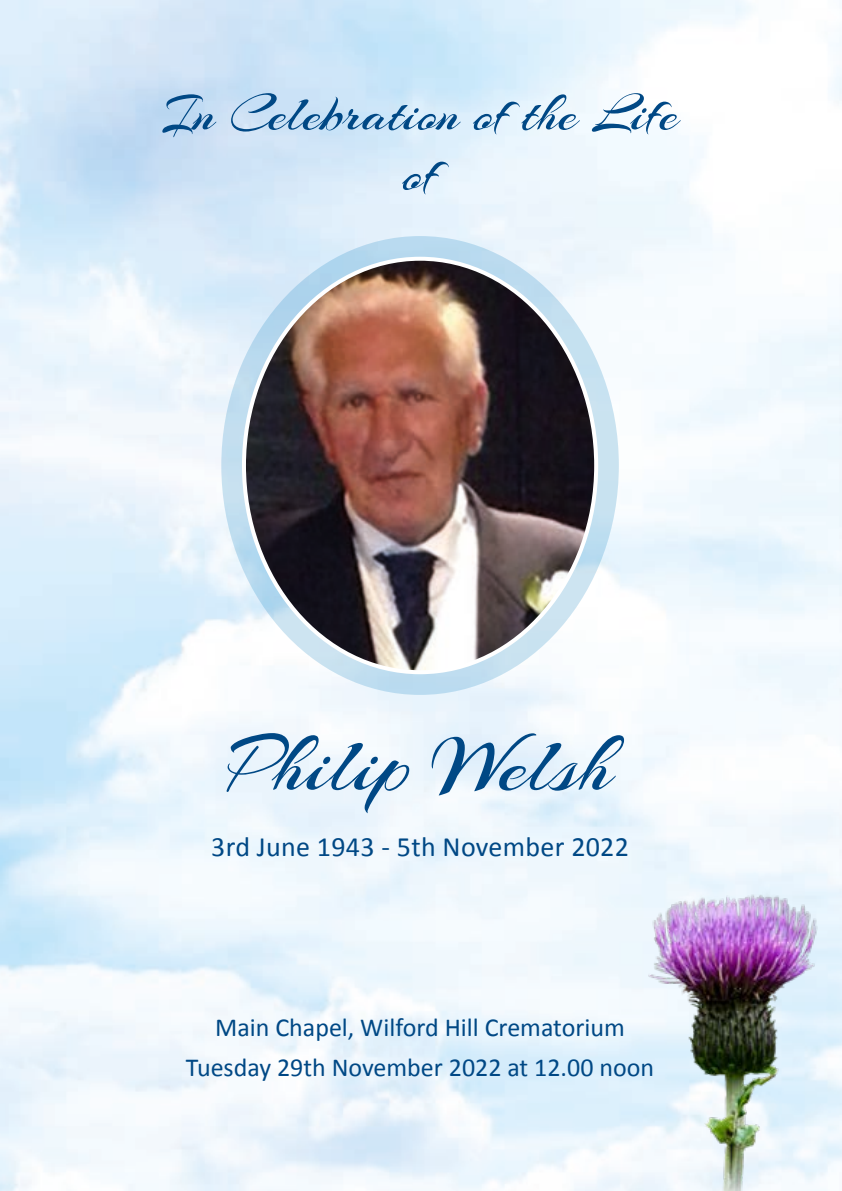
<style>
.page{position:relative;width:842px;height:1191px;background:#fff}
.page>*{position:absolute;margin:0;border:0;box-sizing:border-box;transform-origin:0 0}
.t1{font:84px "Arizonia";color:#004885}
.t2{font:54px/60px "Arizonia";color:#004885;text-align:center}
.t3{font:28px "Calibri";letter-spacing:.01em;color:#004885}
.t4{font:26px/40px "Calibri";color:#004885;text-align:center}
</style>
<div class="page">
<img style="left:499px;top:815px;width:343px;height:376px">
<svg style="left:221px;top:236px;width:398px;height:459px;background:#c2def0"></svg>
<img style="left:244px;top:259px;width:352px;height:413px">
<h2 class="t2" style="left:162px;top:84px;width:518px">In Celebration of the Life of</h2>
<h1 class="t1" style="left:228px;top:713px;width:386px">Philip Welsh</h1>
<p class="t3" style="left:211px;top:829px;width:419px">3rd June 1943 - 5th November 2022</p>
<p class="t4" style="left:186px;top:1007px;width:470px">Main Chapel, Wilford Hill Crematorium<br>Tuesday 29th November 2022 at 12.00 noon</p>
</div>
